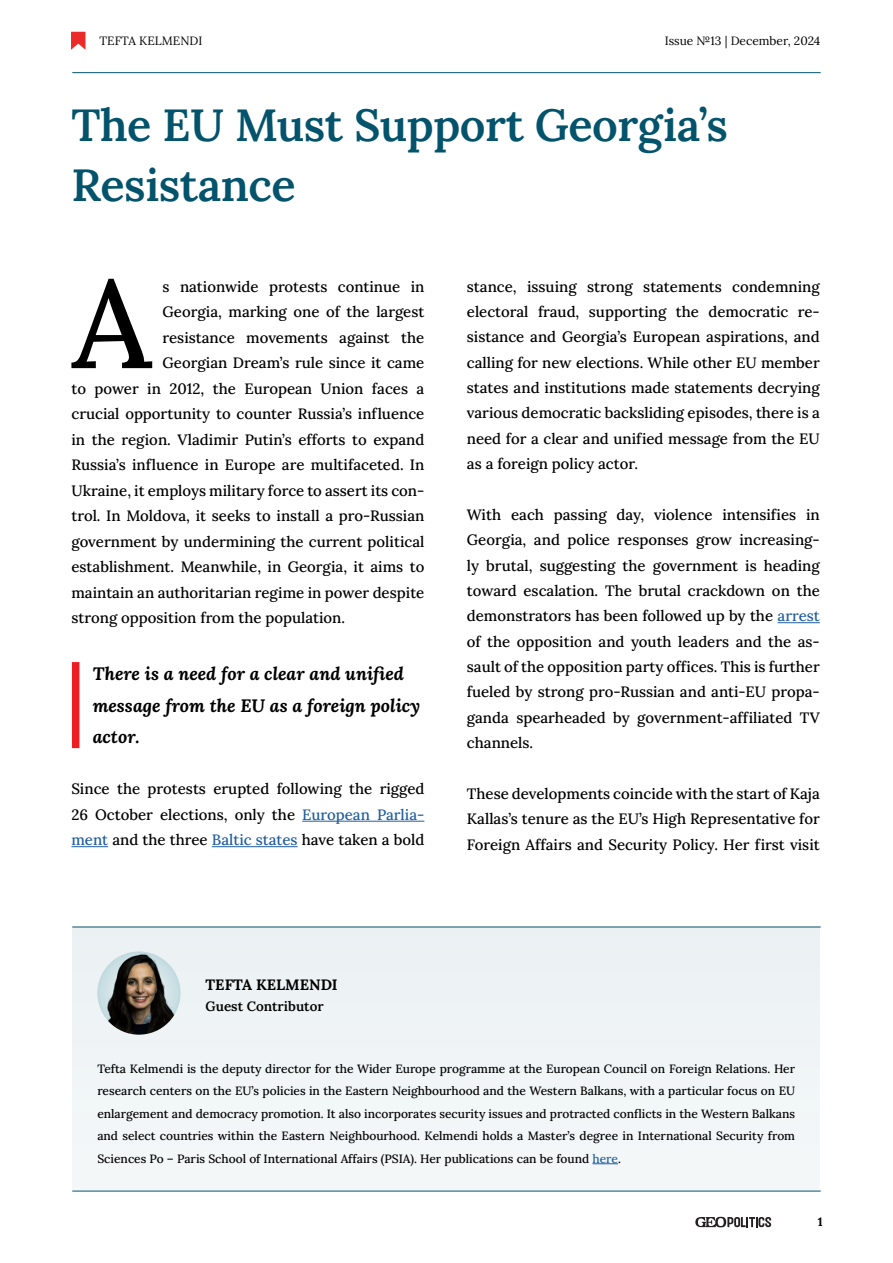
<style>
.page{position:relative;width:893px;height:1263px;background:#fff}
.page>*{position:absolute;margin:0;border:0;box-sizing:border-box;transform-origin:0 0}
.t1{font:500 124.35px "Lora";color:#000}
.t2{font:600 45px/60px "Lora";letter-spacing:-.01em;color:#02536b}
.t3{font:italic 700 18px/31.5px "Lora";color:#000}
.t4{font:500 15px/25.3px "Lora";color:#000;text-align:justify}
.t5{font:700 15px "Lora";color:#000}
.t6{font:600 13.5px "Lora";color:#000}
.t7{font:500 12px/22.5px "Lora";color:#000;text-align:justify}
.t8{font:12px "Lora";color:#000}
.t9{font:700 12px "Lora";color:#000}
.s1{color:#215e9e}
</style>
<div class="page">
<svg style="left:71px;top:32px;width:14px;height:18px"></svg>
<svg style="left:695px;top:1217px;width:76px;height:10px"></svg>
<div style="left:72px;top:662px;width:7px;height:86px;background:#ed1d24"></div>
<hr style="left:302px;top:821px;width:122px;height:1px;background:#215e9e">
<hr style="left:71px;top:846px;width:37px;height:1px;background:#215e9e">
<hr style="left:212px;top:846px;width:86px;height:1px;background:#215e9e">
<hr style="left:778px;top:622px;width:42px;height:1px;background:#215e9e">
<hr style="left:72px;top:72px;width:749px;height:1px;background:#02536b">
<div style="left:72px;top:927px;width:748px;height:264px;background:#f0f4f6"></div>
<svg style="left:592px;top:1163px;width:26px;height:1px"></svg>
<hr style="left:72px;top:927px;width:749px;height:1px;background:#02536b">
<img style="left:97px;top:951px;width:84px;height:84px;border-radius:42px">
<hr style="left:72px;top:1191px;width:749px;height:1px;background:#02536b">
<p class="t8" style="left:100px;top:31px;width:104px">TEFTA KELMENDI</p>
<p class="t8" style="left:665px;top:31px;width:157px">Issue №13 | December, 2024</p>
<h2 class="t2" style="left:71px;top:91px;width:658px">The EU Must Support Georgia’s<br>Resistance</h2>
<h1 class="t1" style="left:72px;top:227px;width:81px">A</h1>
<p class="t4" style="left:163px;top:272px;width:263px">s nationwide protests continue in</p>
<p class="t4" style="left:163px;top:298px;width:263px">Georgia, marking one of the largest</p>
<p class="t4" style="left:163px;top:323px;width:263px">resistance movements against the</p>
<p class="t4" style="left:163px;top:349px;width:263px">Georgian Dream’s rule since it came</p>
<p class="t4" style="left:71px;top:374px;width:354px">to power in 2012, the European Union faces a</p>
<p class="t4" style="left:71px;top:400px;width:354px">crucial opportunity to counter Russia’s influence</p>
<p class="t4" style="left:71px;top:425px;width:354px">in the region. Vladimir Putin’s efforts to expand</p>
<p class="t4" style="left:71px;top:451px;width:354px">Russia’s influence in Europe are multifaceted. In</p>
<p class="t4" style="left:71px;top:476px;width:354px">Ukraine, it employs military force to assert its con-</p>
<p class="t4" style="left:71px;top:502px;width:354px">trol. In Moldova, it seeks to install a pro-Russian</p>
<p class="t4" style="left:71px;top:527px;width:354px">government by undermining the current political</p>
<p class="t4" style="left:71px;top:553px;width:354px">establishment. Meanwhile, in Georgia, it aims to</p>
<p class="t4" style="left:71px;top:578px;width:354px">maintain an authoritarian regime in power despite</p>
<p class="t4" style="left:71px;top:604px;width:275px">strong opposition from the population.</p>
<p class="t3" style="left:93px;top:657px;width:329px">There is a need for a clear and unified message from the EU as a foreign policy actor.</p>
<p class="t4" style="left:71px;top:775px;width:354px">Since the protests erupted following the rigged 26 October elections, only the <span class="s1">European Parlia&shy;ment</span> and the three <span class="s1">Baltic states</span> have taken a bold</p>
<p class="t4" style="left:467px;top:272px;width:354px">stance, issuing strong statements condemning electoral fraud, supporting the democratic re&shy;sistance and Georgia’s European aspirations, and calling for new elections. While other EU member states and institutions made statements decrying various democratic backsliding episodes, there is a need for a clear and unified message from the EU as a foreign policy actor.</p>
<p class="t4" style="left:467px;top:501px;width:354px">With each passing day, violence intensifies in Georgia, and police responses grow increasing&shy;ly brutal, suggesting the government is heading toward escalation. The brutal crackdown on the demonstrators has been followed up by the <span class="s1">arrest </span>of the opposition and youth leaders and the as&shy;sault of the opposition party offices. This is further fueled by strong pro-Russian and anti-EU propa&shy;ganda spearheaded by government-affiliated TV channels.</p>
<p class="t4" style="left:467px;top:779px;width:354px">These developments coincide with the start of Kaja Kallas’s tenure as the EU’s High Representative for Foreign Affairs and Security Policy. Her first visit</p>
<p class="t5" style="left:206px;top:973px;width:134px">TEFTA KELMENDI</p>
<p class="t6" style="left:206px;top:996px;width:120px">Guest Contributor</p>
<p class="t7" style="left:97px;top:1056px;width:699px">Tefta Kelmendi is the deputy director for the Wider Europe programme at the European Council on Foreign Relations. Her research centers on the EU’s policies in the Eastern Neighbourhood and the Western Balkans, with a particular focus on EU enlargement and democracy promotion. It also incorporates security issues and protracted conflicts in the Western Balkans and select countries within the Eastern Neighbourhood. Kelmendi holds a Master’s degree in International Security from Sciences Po – Paris School of International Affairs (PSIA). Her publications can be found <span class="s1">here</span>.</p>
<p class="t9" style="left:818px;top:1212px;width:6px">1</p>
</div>
